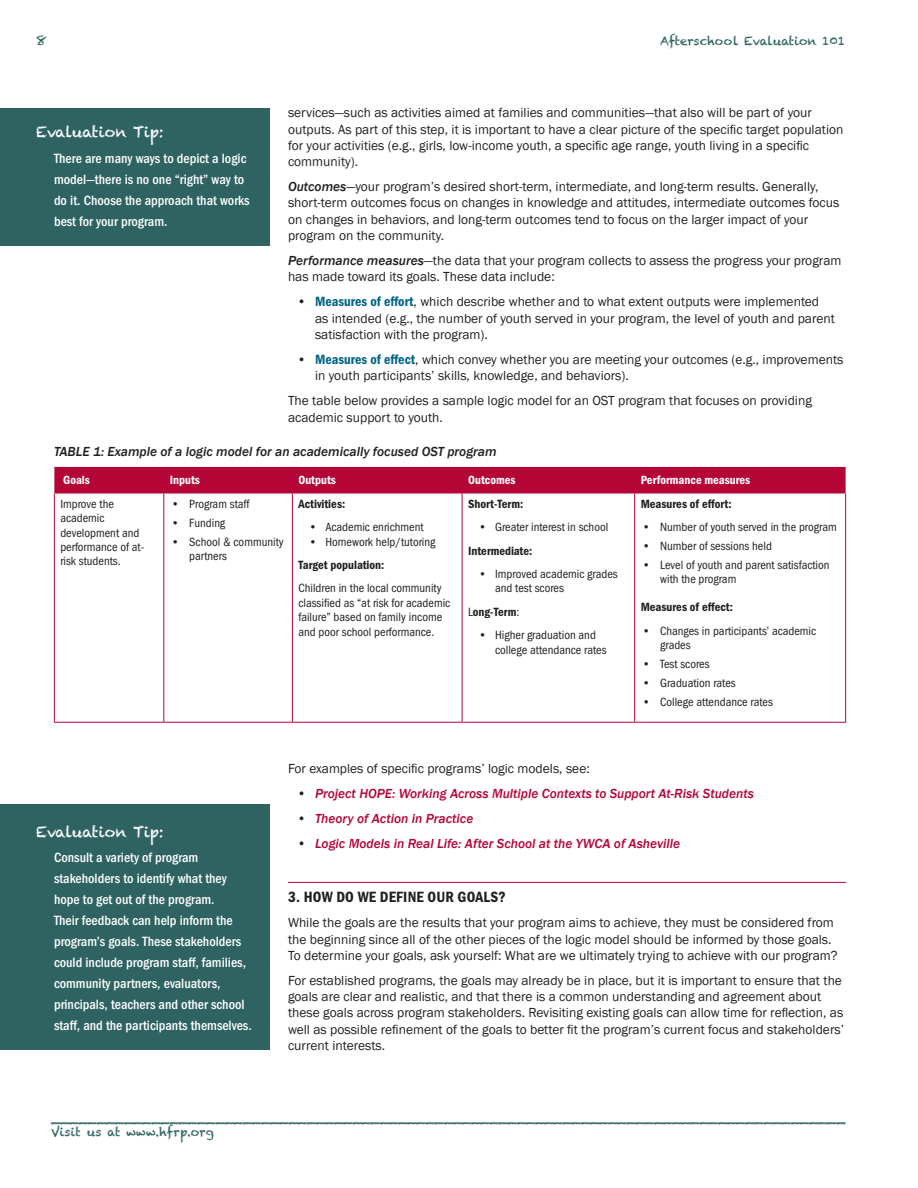
<style>
.page{position:relative;width:918px;height:1188px;background:#fff}
.page>*{position:absolute;margin:0;border:0;box-sizing:border-box;transform-origin:0 0}
.Eval_Tips{font:15px "Chalkduster";letter-spacing:-.01em;color:#fff}
.Header_2{font:15px "Franklin Gothic Demi Cond ITC";letter-spacing:.01em;color:#231f20}
.Body_Paragraph{font:13.5px/16.2px "Franklin Gothic";color:#231f20}
.Eval_Tips_Text{font:13.5px/21px "Franklin Gothic Medi Cond ITC";color:#fff}
.Bullets_-_Normal{font:13.5px/16.2px "Franklin Gothic";color:#231f20}
.Bullets_-_Normal-2{font:italic 500 13.5px "Franklin Gothic";color:#b50536}
.t1{font:13.5px "Chalkduster";color:#2e6362}
.Header_3-ital{font:italic 500 13.5px "Franklin Gothic";color:#231f20}
.Body_Paragraph-2{font:12px/14.4px "Franklin Gothic Book Cond ITC";color:#231f20}
.Bulleted_list_-_Sm{font:12px/14.4px "Franklin Gothic Book Cond ITC";color:#231f20}
.Body_Paragraph-3{font:12px "Franklin Gothic Demi Cond ITC";color:#231f20}
.t2{font:12px "Chalkduster";color:#2e6362}
.Body_Paragraph-4{font:12px "Franklin Gothic Demi Cond ITC";color:#fff}
.s1{font-weight:500;font-style:italic}
.s2{font-family:"Franklin Gothic Demi Cond ITC";color:#006486}
.s3{font-family:"Franklin Gothic Book Cond ITC"}
.s4{font-weight:400;font-style:normal;color:#231f20}
</style>
<div class="page">
<hr style="left:288px;top:882px;width:558px;height:1px;background:#b50536">
<div style="left:54px;top:467px;width:792px;height:27px;background:#b50536"></div>
<hr style="left:54px;top:493px;width:1px;height:229px;background:#b50536">
<hr style="left:163px;top:493px;width:1px;height:229px;background:#b50536">
<hr style="left:292px;top:493px;width:1px;height:229px;background:#b50536">
<hr style="left:462px;top:493px;width:1px;height:229px;background:#b50536">
<hr style="left:634px;top:493px;width:1px;height:229px;background:#b50536">
<hr style="left:845px;top:493px;width:1px;height:229px;background:#b50536">
<hr style="left:54px;top:722px;width:110px;height:1px;background:#b50536">
<hr style="left:164px;top:722px;width:128px;height:1px;background:#b50536">
<hr style="left:292px;top:722px;width:170px;height:1px;background:#b50536">
<hr style="left:462px;top:722px;width:173px;height:1px;background:#b50536">
<hr style="left:635px;top:722px;width:211px;height:1px;background:#b50536">
<div style="left:0;top:108px;width:270px;height:137px;background:#2e6362"></div>
<div style="left:0;top:805px;width:270px;height:245px;background:#2e6362"></div>
<p class="t1" style="left:36px;top:32px;width:12px">8</p>
<p class="t2" style="left:660px;top:34px;width:186px">Afterschool Evaluation 101</p>
<p class="Eval_Tips" style="left:36px;top:124px;width:129px">Evaluation Tip:</p>
<p class="Eval_Tips_Text" style="left:54px;top:148px;width:197px">There are many ways to depict a logic model—there is no one “right” way to do it. Choose the approach that works best for your program.</p>
<p class="Body_Paragraph" style="left:288px;top:105px;width:557px">services—such as activities aimed at families and communities—that also will be part of your outputs. As part of this step, it is important to have a clear picture of the specific target population for your activities (e.g., girls, low-income youth, a specific age range, youth living in a specific community).</p>
<p class="Body_Paragraph" style="left:288px;top:179px;width:553px"><span class="s1">Outcomes</span>—your program’s desired short-term, intermediate, and long-term results. Generally, short-term outcomes focus on changes in knowledge and attitudes, intermediate outcomes focus on changes in behaviors, and long-term outcomes tend to focus on the larger impact of your program on the community.</p>
<p class="Body_Paragraph" style="left:288px;top:253px;width:555px"><span class="s1">Performance measures</span>—the data that your program collects to assess the progress your program has made toward its goals. These data include:</p>
<p class="Bullets_-_Normal" style="left:315px;top:294px;width:522px;text-indent:-18px">• <span class="s2">Measures of effort</span>, which describe whether and to what extent outputs were implemented as intended (e.g., the number of youth served in your program, the level of youth and parent satisfaction with the program).</p>
<p class="Bullets_-_Normal" style="left:315px;top:352px;width:530px;text-indent:-18px">• <span class="s2">Measures of effect</span>, which convey whether you are meeting your outcomes (e.g., improvements in youth participants’ skills, knowledge, and behaviors).</p>
<p class="Body_Paragraph" style="left:288px;top:393px;width:525px">The table below provides a sample logic model for an OST program that focuses on providing academic support to youth.</p>
<p class="Header_3-ital" style="left:54px;top:444px;width:444px">TABLE 1: Example of a logic model for an academically focused OST program</p>
<p class="Body_Paragraph-4" style="left:63px;top:473px;width:28px">Goals</p>
<p class="Body_Paragraph-4" style="left:170px;top:473px;width:32px">Inputs</p>
<p class="Body_Paragraph-4" style="left:298px;top:473px;width:39px">Outputs</p>
<p class="Body_Paragraph-4" style="left:468px;top:473px;width:49px">Outcomes</p>
<p class="Body_Paragraph-4" style="left:641px;top:473px;width:111px">Performance measures</p>
<p class="Body_Paragraph-2" style="left:60px;top:497px;width:85px">Improve the academic development and performance of at&shy;risk students.</p>
<p class="Body_Paragraph-2" style="left:171px;top:497px;width:80px">• Program staff</p>
<p class="Body_Paragraph-3" style="left:641px;top:497px;width:92px">Measures of effort:</p>
<p class="Body_Paragraph-2" style="left:642px;top:520px;width:196px">• Number of youth served in the program</p>
<p class="Body_Paragraph-2" style="left:642px;top:539px;width:131px">• Number of sessions held</p>
<p class="Body_Paragraph-2" style="left:660px;top:558px;width:171px;text-indent:-18px">• Level of youth and parent satisfaction with the program</p>
<p class="Body_Paragraph-3" style="left:641px;top:600px;width:94px">Measures of effect:</p>
<p class="Body_Paragraph-2" style="left:660px;top:624px;width:158px;text-indent:-18px">• Changes in participants’ academic grades</p>
<p class="Body_Paragraph-2" style="left:642px;top:657px;width:69px">• Test scores</p>
<p class="Body_Paragraph-2" style="left:642px;top:676px;width:95px">• Graduation rates</p>
<p class="Body_Paragraph-2" style="left:642px;top:695px;width:132px">• College attendance rates</p>
<p class="Body_Paragraph-3" style="left:468px;top:497px;width:57px">Short-Term:</p>
<p class="Bulleted_list_-_Sm" style="left:479px;top:520px;width:131px">• Greater interest in school</p>
<p class="Body_Paragraph-3" style="left:468px;top:543px;width:66px">Intermediate:</p>
<p class="Bulleted_list_-_Sm" style="left:495px;top:567px;width:124px;text-indent:-16px">• Improved academic grades and test scores</p>
<p class="Body_Paragraph-3" style="left:468px;top:605px;width:53px"><span class="s3">L</span>ong-Term<span class="s3">:</span></p>
<p class="Bulleted_list_-_Sm" style="left:495px;top:628px;width:113px;text-indent:-16px">• Higher graduation and college attendance rates</p>
<p class="Body_Paragraph-3" style="left:298px;top:497px;width:48px">Activities:</p>
<p class="Bulleted_list_-_Sm" style="left:309px;top:520px;width:116px">• Academic enrichment</p>
<p class="Bulleted_list_-_Sm" style="left:309px;top:534px;width:128px">• Homework help/tutoring</p>
<p class="Body_Paragraph-3" style="left:298px;top:558px;width:88px">Target population:</p>
<p class="Body_Paragraph-2" style="left:298px;top:581px;width:153px">Children in the local community classified as “at risk for academic failure” based on family income and poor school performance.</p>
<p class="Body_Paragraph-2" style="left:171px;top:516px;width:55px">• Funding</p>
<p class="Body_Paragraph-2" style="left:189px;top:534px;width:96px;text-indent:-18px">• School &amp; community partners</p>
<p class="Eval_Tips" style="left:36px;top:823px;width:129px">Evaluation Tip:</p>
<p class="Eval_Tips_Text" style="left:54px;top:847px;width:199px">Consult a variety of program stakeholders to identify what they hope to get out of the program.<br>Their feedback can help inform the program’s goals. These stakeholders could include program staff, families, community partners, evaluators, principals, teachers and other school staff, and the participants themselves.</p>
<p class="Body_Paragraph" style="left:288px;top:760px;width:303px">For examples of specific programs’ logic models, see:</p>
<p class="Bullets_-_Normal-2" style="left:297px;top:785px;width:458px"><span class="s4">•</span> Project HOPE: Working Across Multiple Contexts to Support At-Risk Students</p>
<p class="Bullets_-_Normal-2" style="left:297px;top:810px;width:178px"><span class="s4">•</span> Theory of Action in Practice</p>
<p class="Bullets_-_Normal-2" style="left:297px;top:835px;width:385px"><span class="s4">•</span> Logic Models in Real Life: After School at the YWCA of Asheville</p>
<p class="Header_2" style="left:288px;top:888px;width:219px">3. HOW DO WE DEFINE OUR GOALS?</p>
<p class="Body_Paragraph" style="left:288px;top:915px;width:551px">While the goals are the results that your program aims to achieve, they must be considered from the beginning since all of the other pieces of the logic model should be informed by those goals.<br>To determine your goals, ask yourself: What are we ultimately trying to achieve with our program?</p>
<p class="Body_Paragraph" style="left:288px;top:973px;width:558px">For established programs, the goals may already be in place, but it is important to ensure that the goals are clear and realistic, and that there is a common understanding and agreement about these goals across program stakeholders. Revisiting existing goals can allow time for reflection, as well as possible refinement of the goals to better fit the program’s current focus and stakeholders’ current interests.</p>
<p class="t1" style="left:51px;top:1109px;width:796px">_______________________________________________________________________________________</p>
<p class="t2" style="left:51px;top:1125px;width:164px">Visit us at www.hfrp.org</p>
</div>
